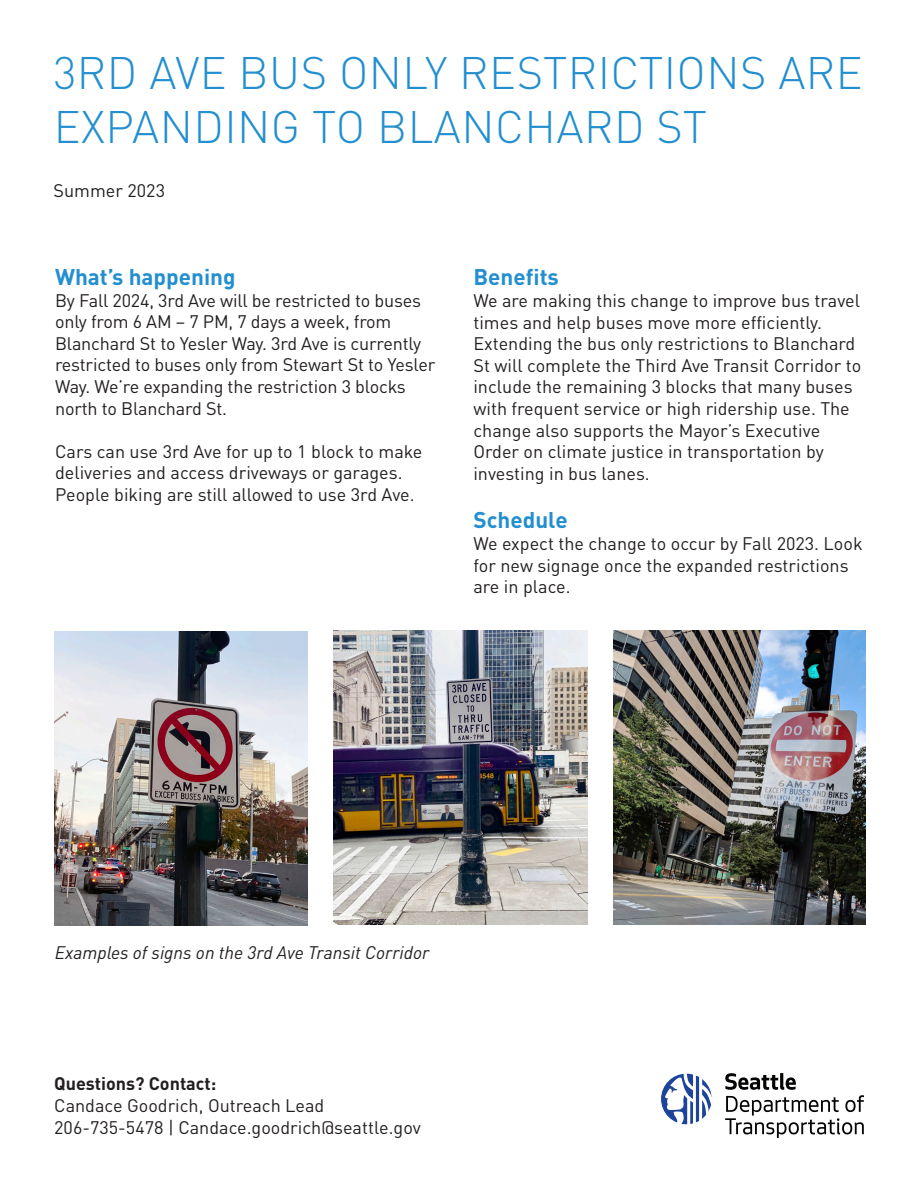
<style>
.page{position:relative;width:918px;height:1188px;background:#fff}
.page>*{position:absolute;margin:0;border:0;box-sizing:border-box;transform-origin:0 0}
.t1{font:300 45px/54px "DIN Pro";letter-spacing:.01em;color:#238fcf}
.t2{font:700 22.5px "DIN Pro";color:#238fcf}
.t3{font:18px/21.6px "DIN Pro";color:#231f20}
.t4{font:italic 18px "DIN Pro";color:#231f20}
.t5{font:700 18px "DIN Pro";color:#231f20}
</style>
<div class="page">
<svg style="left:725px;top:1073px;width:139px;height:65px"></svg>
<div style="left:661px;top:1073px;width:51px;height:52px;background:#1d449b;border-radius:50%"></div>
<svg style="left:665px;top:1073px;width:47px;height:52px"></svg>
<img style="left:55px;top:631px;width:253px;height:294px">
<img style="left:613px;top:631px;width:253px;height:294px">
<img style="left:334px;top:630px;width:253px;height:294px">
<p class="t1" style="left:54px;top:42px;width:811px">3RD AVE BUS ONLY RESTRICTIONS ARE<br>EXPANDING TO BLANCHARD ST</p>
<p class="t3" style="left:54px;top:178px;width:113px">Summer 2023</p>
<p class="t2" style="left:55px;top:258px;width:182px">What’s happening</p>
<p class="t3" style="left:55px;top:288px;width:382px">By Fall 2024, 3rd Ave will be restricted to buses only from 6 AM – 7 PM, 7 days a week, from Blanchard St to Yesler Way. 3rd Ave is currently restricted to buses only from Stewart St to Yesler Way. We’re expanding the restriction 3 blocks north to Blanchard St.</p>
<p class="t3" style="left:55px;top:439px;width:369px">Cars can use 3rd Ave for up to 1 block to make deliveries and access driveways or garages.<br>People biking are still allowed to use 3rd Ave.</p>
<p class="t2" style="left:473px;top:258px;width:87px">Benefits</p>
<p class="t3" style="left:473px;top:288px;width:389px">We are making this change to improve bus travel times and help buses move more efficiently.<br>Extending the bus only restrictions to Blanchard St will complete the Third Ave Transit Corridor to include the remaining 3 blocks that many buses with frequent service or high ridership use. The change also supports the Mayor’s Executive Order on climate justice in transportation by investing in bus lanes.</p>
<p class="t2" style="left:473px;top:501px;width:96px">Schedule</p>
<p class="t3" style="left:473px;top:531px;width:391px">We expect the change to occur by Fall 2023. Look for new signage once the expanded restrictions are in place.</p>
<p class="t4" style="left:55px;top:939px;width:376px">Examples of signs on the 3rd Ave Transit Corridor</p>
<p class="t5" style="left:54px;top:1069px;width:164px">Questions? Contact:</p>
<p class="t3" style="left:54px;top:1093px;width:272px">Candace Goodrich, Outreach Lead</p>
<p class="t3" style="left:54px;top:1115px;width:368px">206-735-5478 | Candace.goodrich@seattle.gov</p>
</div>
